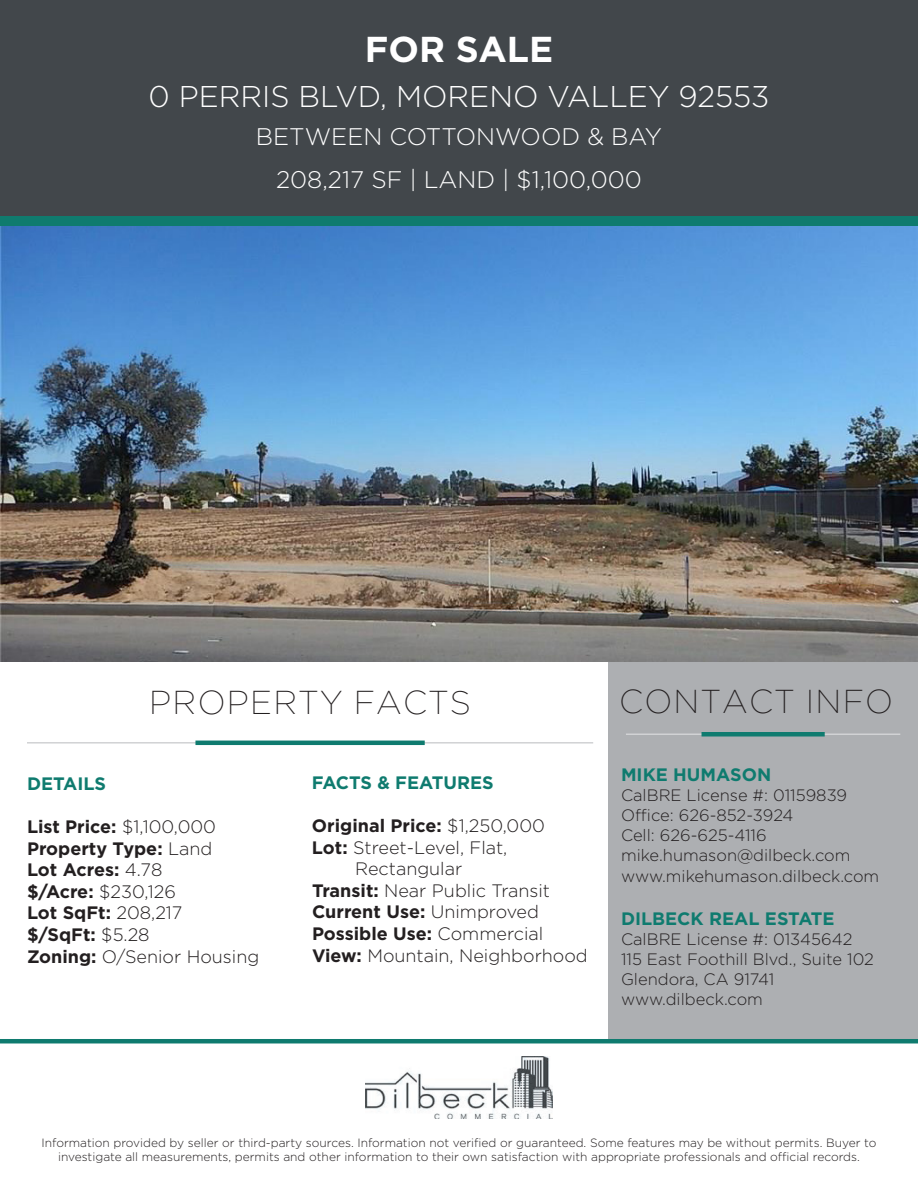
<style>
.page{position:relative;width:918px;height:1188px;background:#fff}
.page>*{position:absolute;margin:0;border:0;box-sizing:border-box;transform-origin:0 0}
.t1{font:700 36px "Gotham";color:#fff}
.t2{font:200 33px "Gotham";letter-spacing:.04em;color:#231f20}
.t3{font:300 30px "Gotham";color:#fff}
.t4{font:300 24px "Gotham";color:#fff}
.t5{font:700 18px "Gotham";color:#231f20}
.t6{font:300 18px/21.6px "Gotham";color:#231f20;text-align:center}
.t7{font:700 18px "Gotham";color:#0f7b6f}
.t8{font:300 16.5px "Gotham";color:#231f20}
.t9{font:300 12px/14.4px "Gotham";color:#231f20;text-align:center}
.s1{font-weight:300}
.s2{font-weight:700}
</style>
<div class="page">
<div style="left:608px;top:662px;width:310px;height:377px;background:#adafb2"></div>
<img style="left:0;top:226px;width:918px;height:436px">
<div style="left:0;top:0;width:918px;height:217px;background:#42474b"></div>
<div style="left:0;top:217px;width:918px;height:9px;background:#0f7b6e"></div>
<hr style="left:626px;top:734px;width:274px;height:1px;background:#d1d2d4">
<hr style="left:27px;top:742px;width:566px;height:2px;background:#d1d2d4">
<hr style="left:195px;top:741px;width:230px;height:4px;background:#0f7b6f">
<hr style="left:702px;top:732px;width:123px;height:4px;background:#0f7b6f">
<hr style="left:0;top:1039px;width:918px;height:4px;background:#0f7b6f">
<img style="left:365px;top:1056px;width:188px;height:63px">
<p class="t1" style="left:365px;top:28px;width:190px">FOR SALE</p>
<p class="t3" style="left:148px;top:80px;width:623px">0 PERRIS BLVD, MORENO VALLEY 92553</p>
<p class="t4" style="left:256px;top:123px;width:408px">BETWEEN COTTONWOOD &amp; BAY</p>
<p class="t4" style="left:276px;top:166px;width:367px">208,217 SF | LAND | $1,100,000</p>
<p class="t2" style="left:149px;top:684px;width:323px">PROPERTY FACTS</p>
<p class="t2" style="left:619px;top:683px;width:275px">CONTACT INFO</p>
<p class="t7" style="left:27px;top:773px;width:81px">DETAILS</p>
<p class="t5" style="left:27px;top:816px;width:191px">List Price: <span class="s1">$1,100,000</span></p>
<p class="t5" style="left:27px;top:838px;width:187px">Property Type: <span class="s1">Land</span></p>
<p class="t5" style="left:27px;top:859px;width:137px">Lot Acres: <span class="s1">4.78</span></p>
<p class="t6" style="left:27px;top:880px;width:150px"><span class="s2">$/Acre:</span> $230,126</p>
<p class="t5" style="left:27px;top:903px;width:157px">Lot SqFt: <span class="s1">208,217</span></p>
<p class="t5" style="left:27px;top:924px;width:124px">$/SqFt: <span class="s1">$5.28</span></p>
<p class="t6" style="left:27px;top:945px;width:234px"><span class="s2">Zoning:</span> O/Senior Housing</p>
<p class="t7" style="left:312px;top:772px;width:183px">FACTS &amp; FEATURES</p>
<p class="t5" style="left:312px;top:815px;width:234px">Original Price: <span class="s1">$1,250,000</span></p>
<p class="t6" style="left:312px;top:836px;width:197px"><span class="s2">Lot:</span> Street-Level, Flat,<br>Rectangular</p>
<p class="t6" style="left:312px;top:879px;width:240px"><span class="s2">Transit:</span> Near Public Transit</p>
<p class="t5" style="left:312px;top:902px;width:229px">Current Use: <span class="s1">Unimproved</span></p>
<p class="t5" style="left:312px;top:923px;width:233px">Possible Use: <span class="s1">Commercial</span></p>
<p class="t6" style="left:312px;top:944px;width:277px"><span class="s2">View:</span> Mountain, Neighborhood</p>
<p class="t7" style="left:621px;top:765px;width:152px">MIKE HUMASON</p>
<p class="t8" style="left:621px;top:786px;width:228px">CalBRE License #: 01159839</p>
<p class="t8" style="left:621px;top:806px;width:174px">Office: 626-852-3924</p>
<p class="t8" style="left:621px;top:826px;width:147px">Cell: 626-625-4116</p>
<p class="t8" style="left:621px;top:846px;width:231px">mike.humason@dilbeck.com</p>
<p class="t8" style="left:621px;top:867px;width:260px">www.mikehumason.dilbeck.com</p>
<p class="t7" style="left:621px;top:909px;width:215px">DILBECK REAL ESTATE</p>
<p class="t8" style="left:621px;top:930px;width:233px">CalBRE License #: 01345642</p>
<p class="t8" style="left:621px;top:950px;width:254px">115 East Foothill Blvd., Suite 102</p>
<p class="t8" style="left:621px;top:970px;width:155px">Glendora, CA 91741</p>
<p class="t8" style="left:621px;top:990px;width:143px">www.dilbeck.com</p>
<p class="t9" style="left:41px;top:1135px;width:837px">Information provided by seller or third-party sources. Information not verified or guaranteed. Some features may be without permits. Buyer to investigate all measurements, permits and other information to their own satisfaction with appropriate professionals and official records.</p>
</div>
